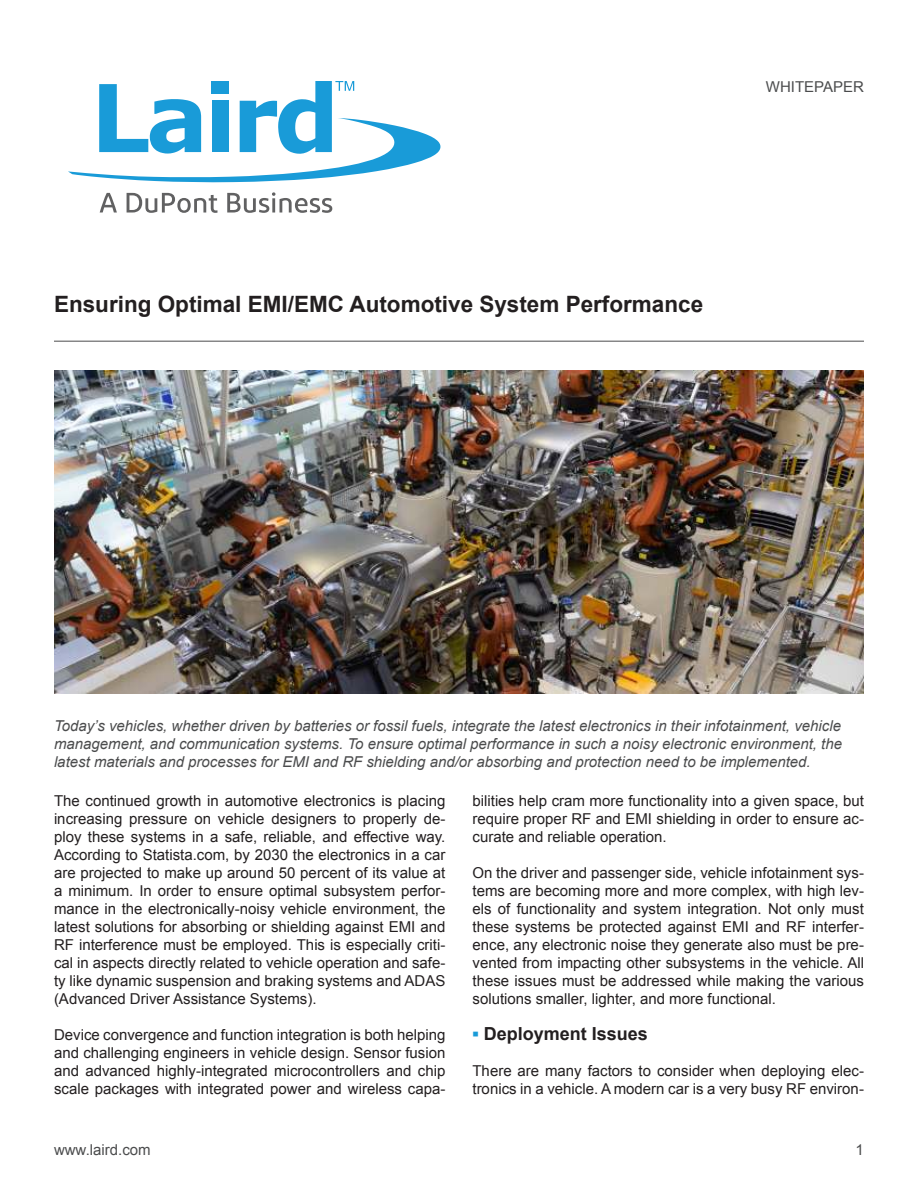
<style>
.page{position:relative;width:918px;height:1188px;background:#fff}
.page>*{position:absolute;margin:0;border:0;box-sizing:border-box;transform-origin:0 0}
.t1{font:700 22.5px "Arial";color:#231f20}
.t2{font:700 18px "Arial";color:#231f20}
.t3{font:15px/18px "Arial";color:#231f20;text-align:justify}
.t4{font:italic 15px/18px "Arial";color:#4b4c4d;text-align:justify}
.t5{font:15px "Arial";color:#4b4c4d}
.s1{color:#199bd8}
</style>
<div class="page">
<hr style="left:54px;top:341px;width:810px;height:1px;background:#4b4c4d">
<svg style="left:68px;top:81px;width:373px;height:101px"></svg>
<svg style="left:100px;top:193px;width:17px;height:20px"></svg>
<svg style="left:127px;top:193px;width:91px;height:20px"></svg>
<svg style="left:227px;top:192px;width:105px;height:21px"></svg>
<img style="left:54px;top:370px;width:810px;height:323px">
<p class="t5" style="left:766px;top:81px;width:100px">WHITEPAPER</p>
<h1 class="t1" style="left:54px;top:289px;width:651px">Ensuring Optimal EMI/EMC Automotive System Performance</h1>
<p class="t4" style="left:54px;top:719px;width:790px">Today’s vehicles, whether driven by batteries or fossil fuels, integrate the latest electronics in their infotainment, vehicle management, and communication systems. To ensure optimal performance in such a noisy electronic environment, the latest materials and processes for EMI and RF shielding and/or absorbing and protection need to be implemented.</p>
<p class="t3" style="left:54px;top:793px;width:393px">The continued growth in automotive electronics is placing increasing pressure on vehicle designers to properly de&shy;ploy these systems in a safe, reliable, and effective way.<br>According to Statista.com, by 2030 the electronics in a car are projected to make up around 50 percent of its value at a minimum. In order to ensure optimal subsystem perfor&shy;mance in the electronically-noisy vehicle environment, the latest solutions for absorbing or shielding against EMI and RF interference must be employed. This is especially criti&shy;cal in aspects directly related to vehicle operation and safe&shy;ty like dynamic suspension and braking systems and ADAS (Advanced Driver Assistance Systems).</p>
<p class="t3" style="left:54px;top:1027px;width:393px">Device convergence and function integration is both helping and challenging engineers in vehicle design. Sensor fusion and advanced highly-integrated microcontrollers and chip scale packages with integrated power and wireless capa-</p>
<p class="t3" style="left:473px;top:793px;width:393px">bilities help cram more functionality into a given space, but require proper RF and EMI shielding in order to ensure ac&shy;curate and reliable operation.</p>
<p class="t3" style="left:473px;top:865px;width:393px">On the driver and passenger side, vehicle infotainment sys&shy;tems are becoming more and more complex, with high lev&shy;els of functionality and system integration. Not only must these systems be protected against EMI and RF interfer&shy;ence, any electronic noise they generate also must be pre&shy;vented from impacting other subsystems in the vehicle. All these issues must be addressed while making the various solutions smaller, lighter, and more functional.</p>
<p class="t2" style="left:472px;top:1022px;width:177px"><span class="s1">▪</span> Deployment Issues</p>
<p class="t3" style="left:473px;top:1063px;width:393px">There are many factors to consider when deploying elec&shy;tronics in a vehicle. A modern car is a very busy RF environ-</p>
<p class="t5" style="left:54px;top:1144px;width:98px">www.laird.com</p>
<p class="t5" style="left:856px;top:1144px;width:10px">1</p>
</div>
